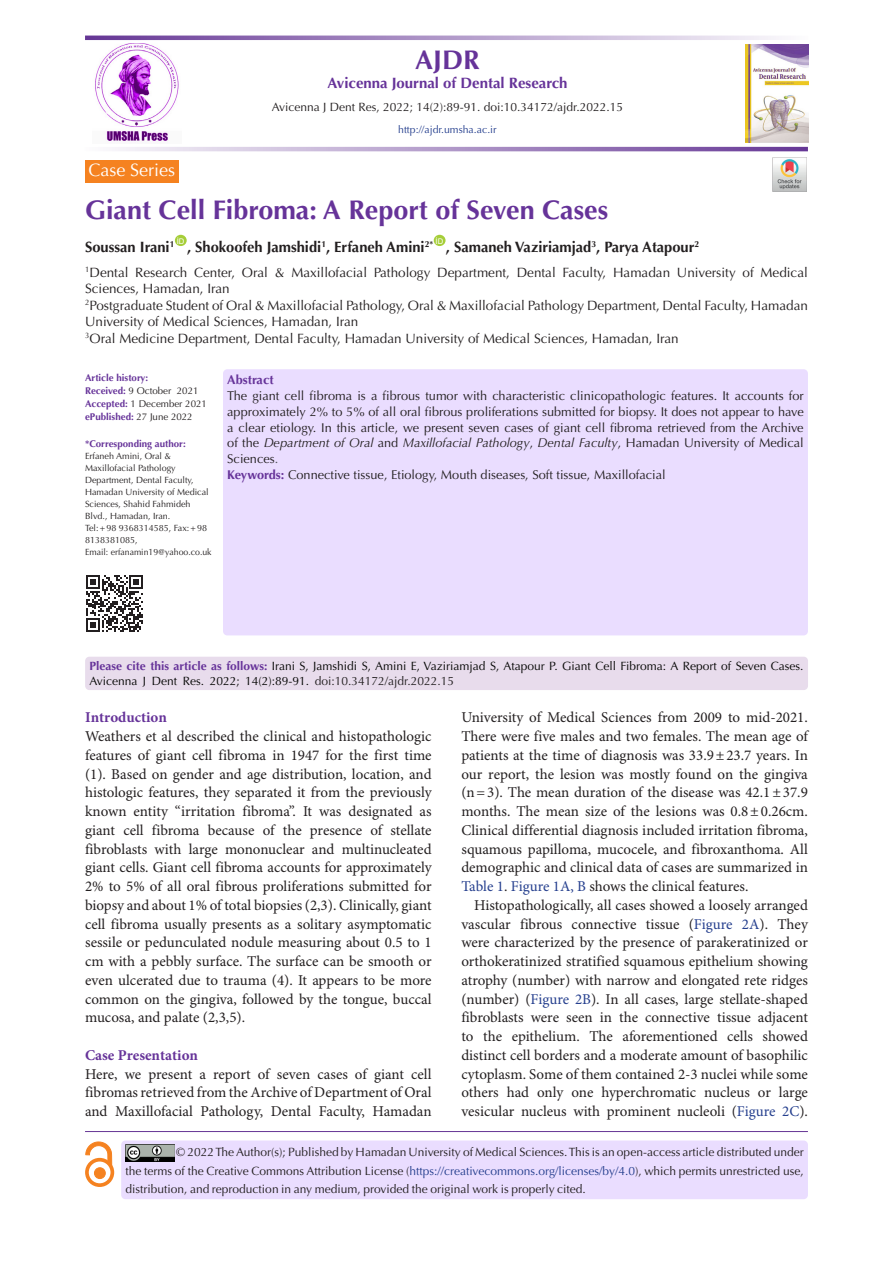
<style>
.page{position:relative;width:893px;height:1263px;background:#fff}
.page>*{position:absolute;margin:0;border:0;box-sizing:border-box;transform-origin:0 0}
.t1{font:700 27px "Optima LT Std";color:#639}
.t2{font:18px "Optima LT Std";color:#fff}
.t3{font:15px/18.8px "Minion Pro";color:#231f20;text-align:justify}
.t4{font:700 15px "Optima LT Std";color:#231f20}
.t5{font:700 15px "Optima LT Std";color:#639}
.heading_1{font:700 15px "Minion Pro";color:#639}
.t6{font:13.5px/16.5px "Optima LT Std";color:#231f20}
.t7{font:12.75px/15.8px "Optima LT Std";color:#231f20;text-align:justify}
.t8{font:700 12.75px "Optima LT Std";color:#639}
.t9{font:12px/18px "Optima LT Std";color:#221e1f;text-align:justify}
.t10{font:12px/15px "Optima LT Std";color:#040503}
.t11{font:12px "Optima LT Std";color:#231f20}
.Body_Text{font:10.5px "Optima LT Std";color:#253f8e}
.t12{font:700 9.75px "Optima LT Std";color:#639}
.t13{font:9.75px "Optima LT Std";color:#231f20}
.t14{font:9px/12px "Optima LT Std";color:#231f20}
.t15{font:7.8px "Arial";color:#fff}
.s1{font-weight:700;color:#639}
.s2{font-weight:400;color:#231f20}
.s3{font-style:italic}
.s4{color:#4d5156}
.s5{color:#231f20}
.s6{color:#253f8e}
</style>
<div class="page">
<hr style="left:85px;top:1131px;width:723px;height:1px;background:#663695">
<div style="left:121px;top:1140px;width:687px;height:59px;background:#eaddff;border-radius:4px"></div>
<img style="left:125px;top:1145px;width:49px;height:17px">
<div style="left:175px;top:235px;width:12px;height:11px;background:#a6ce39;border-radius:50%"></div>
<div style="left:434px;top:235px;width:12px;height:11px;background:#a6ce39;border-radius:50%"></div>
<div style="left:85px;top:160px;width:94px;height:22px;background:#f58220"></div>
<img style="left:773px;top:158px;width:34px;height:34px">
<div style="left:85px;top:657px;width:723px;height:33px;background:#e8dcec;border-radius:4px"></div>
<svg style="left:115px;top:147px;width:693px;height:4px;background:#ad95c6"></svg>
<svg style="left:85px;top:36px;width:694px;height:4px;background:#ad95c6"></svg>
<div style="left:223px;top:369px;width:585px;height:266px;background:#eaddff;border-radius:4px"></div>
<svg style="left:87px;top:575px;width:56px;height:57px"></svg>
<div style="left:94px;top:1168px;width:11px;height:10px;background:#f58220;border-radius:50%"></div>
<div style="left:94px;top:1167px;width:11px;height:12px;border:1px solid #f58220;border-radius:50%"></div>
<div style="left:85px;top:1158px;width:29px;height:29px;border:4px solid #f58220;border-radius:50%"></div>
<svg style="left:86px;top:1142px;width:26px;height:24px"></svg>
<img style="left:95px;top:43px;width:84px;height:100px">
<img style="left:745px;top:45px;width:63px;height:97px">
<p class="t2" style="left:88px;top:160px;width:88px">Case Series</p>
<p class="t1" style="left:415px;top:44px;width:66px">AJDR</p>
<p class="t5" style="left:327px;top:74px;width:241px">Avicenna Journal of Dental Research</p>
<p class="t11" style="left:272px;top:100px;width:353px">Avicenna J Dent Res, 2022; 14(2):89-91. doi:10.34172/ajdr.2022.15</p>
<p class="Body_Text" style="left:398px;top:124px;width:100px">http://ajdr.umsha.ac.ir</p>
<p class="t1" style="left:85px;top:194px;width:525px">Giant Cell Fibroma: A Report of Seven Cases</p>
<p class="t4" style="left:85px;top:238px;width:91px">Soussan Irani<sup>1</sup></p>
<p class="t15" style="left:177px;top:235px;width:9px">ID</p>
<p class="t4" style="left:187px;top:238px;width:248px">, Shokoofeh Jamshidi<sup>1</sup>, Erfaneh Amini<sup>2*</sup></p>
<p class="t15" style="left:436px;top:235px;width:9px">ID</p>
<p class="t4" style="left:446px;top:238px;width:255px">, Samaneh Vaziriamjad<sup>3</sup>, Parya Atapour<sup>2</sup></p>
<p class="t6" style="left:85px;top:264px;width:724px"><sup>1</sup>Dental Research Center, Oral &amp; Maxillofacial Pathology Department, Dental Faculty, Hamadan University of Medical<br>Sciences, Hamadan, Iran</p>
<p class="t6" style="left:85px;top:297px;width:724px"><sup>2</sup>Postgraduate Student of Oral &amp; Maxillofacial Pathology, Oral &amp; Maxillofacial Pathology Department, Dental Faculty, Hamadan<br>University of Medical Sciences, Hamadan, Iran</p>
<p class="t6" style="left:85px;top:330px;width:595px"><sup>3</sup>Oral Medicine Department, Dental Faculty, Hamadan University of Medical Sciences, Hamadan, Iran</p>
<p class="t12" style="left:85px;top:372px;width:65px">Article history:</p>
<p class="t13" style="left:85px;top:385px;width:115px"><span class="s1">Received:</span> 9 October 2021</p>
<p class="t13" style="left:85px;top:398px;width:123px"><span class="s1">Accepted:</span> 1 December 2021</p>
<p class="t12" style="left:85px;top:411px;width:109px">ePublished: <span class="s2">27 June 2022</span></p>
<p class="t12" style="left:85px;top:438px;width:102px">*Corresponding author:</p>
<p class="t14" style="left:85px;top:450px;width:125px">Erfaneh Amini, Oral &amp;<br>Maxillofacial Pathology<br>Department, Dental Faculty,<br>Hamadan University of Medical<br>Sciences, Shahid Fahmideh<br>Blvd., Hamadan, Iran.</p>
<p class="t14" style="left:85px;top:522px;width:124px">Tel:+98 9368314585, Fax:+98<br>8138381085,</p>
<p class="t14" style="left:85px;top:546px;width:128px">Email: erfanamin19@yahoo.co.uk</p>
<p class="t8" style="left:227px;top:373px;width:48px">Abstract</p>
<p class="t7" style="left:227px;top:388px;width:578px">The giant cell fibroma is a fibrous tumor with characteristic clinicopathologic features. It accounts for approximately 2% to 5% of all oral fibrous proliferations submitted for biopsy. It does not appear to have a clear etiology. In this article, we present seven cases of giant cell fibroma retrieved from the Archive of the <span class="s3">Department of Oral</span> and <span class="s3">Maxillofacial Pathology</span>, <span class="s3">Dental Faculty</span>, Hamadan University of Medical Sciences<span class="s4">.</span></p>
<p class="t7" style="left:227px;top:467px;width:440px"><span class="s1">Keywords:</span> Connective tissue, Etiology, Mouth diseases, Soft tissue, Maxillofacial</p>
<p class="t10" style="left:89px;top:658px;width:716px"><span class="s1">Please cite this article as follows:</span> Irani S, Jamshidi S, Amini E, Vaziriamjad S, Atapour P. Giant Cell Fibroma: A Report of Seven Cases.<br>Avicenna J Dent Res. 2022; 14(2):89-91. <span class="s5">doi:10.34172/ajdr.2022.15</span></p>
<p class="t3" style="left:461px;top:709px;width:348px">University of Medical Sciences from 2009 to mid-2021.<br>There were five males and two females. The mean age of patients at the time of diagnosis was 33.9±23.7 years. In our report, the lesion was mostly found on the gingiva (n=3). The mean duration of the disease was 42.1±37.9 months. The mean size of the lesions was 0.8±0.26cm.<br>Clinical differential diagnosis included irritation fibroma, squamous papilloma, mucocele, and fibroxanthoma. All demographic and clinical data of cases are summarized in <span class="s6">Table 1</span>. <span class="s6">Figure 1A, B</span> shows the clinical features.</p>
<p class="t3" style="left:461px;top:896px;width:348px;text-indent:13px">Histopathologically, all cases showed a loosely arranged vascular fibrous connective tissue (<span class="s6">Figure 2A</span>). They were characterized by the presence of parakeratinized or orthokeratinized stratified squamous epithelium showing atrophy (number) with narrow and elongated rete ridges (number) (<span class="s6">Figure 2B</span>). In all cases, large stellate-shaped fibroblasts were seen in the connective tissue adjacent to the epithelium. The aforementioned cells showed distinct cell borders and a moderate amount of basophilic cytoplasm. Some of them contained 2-3 nuclei while some others had only one hyperchromatic nucleus or large vesicular nucleus with prominent nucleoli (<span class="s6">Figure 2C</span>).</p>
<p class="t9" style="left:125px;top:1143px;width:680px;text-indent:51px"><span class="s5">© 2022 The Author(s); Published by Hamadan University of Medical Sciences.</span> This is an open-access article distributed under the terms of the Creative Commons Attribution License (<span class="s6">https://creativecommons.org/licenses/by/4.0</span>), which permits unrestricted use, distribution, and reproduction in any medium, provided the original work is properly cited.</p>
<p class="heading_1" style="left:85px;top:707px;width:83px">Introduction</p>
<p class="t3" style="left:85px;top:727px;width:348px">Weathers et al described the clinical and histopathologic features of giant cell fibroma in 1947 for the first time (1). Based on gender and age distribution, location, and histologic features, they separated it from the previously known entity “irritation fibroma”. It was designated as giant cell fibroma because of the presence of stellate fibroblasts with large mononuclear and multinucleated giant cells. Giant cell fibroma accounts for approximately 2% to 5% of all oral fibrous proliferations submitted for biopsy and about 1% of total biopsies (2,3). Clinically, giant cell fibroma usually presents as a solitary asymptomatic sessile or pedunculated nodule measuring about 0.5 to 1 cm with a pebbly surface. The surface can be smooth or even ulcerated due to trauma (4). It appears to be more common on the gingiva, followed by the tongue, buccal mucosa, and palate (2,3,5).</p>
<p class="heading_1" style="left:85px;top:1044px;width:115px">Case Presentation</p>
<p class="t3" style="left:85px;top:1065px;width:348px">Here, we present a report of seven cases of giant cell fibromas retrieved from the Archive of Department of Oral and Maxillofacial Pathology, Dental Faculty, Hamadan</p>
</div>
